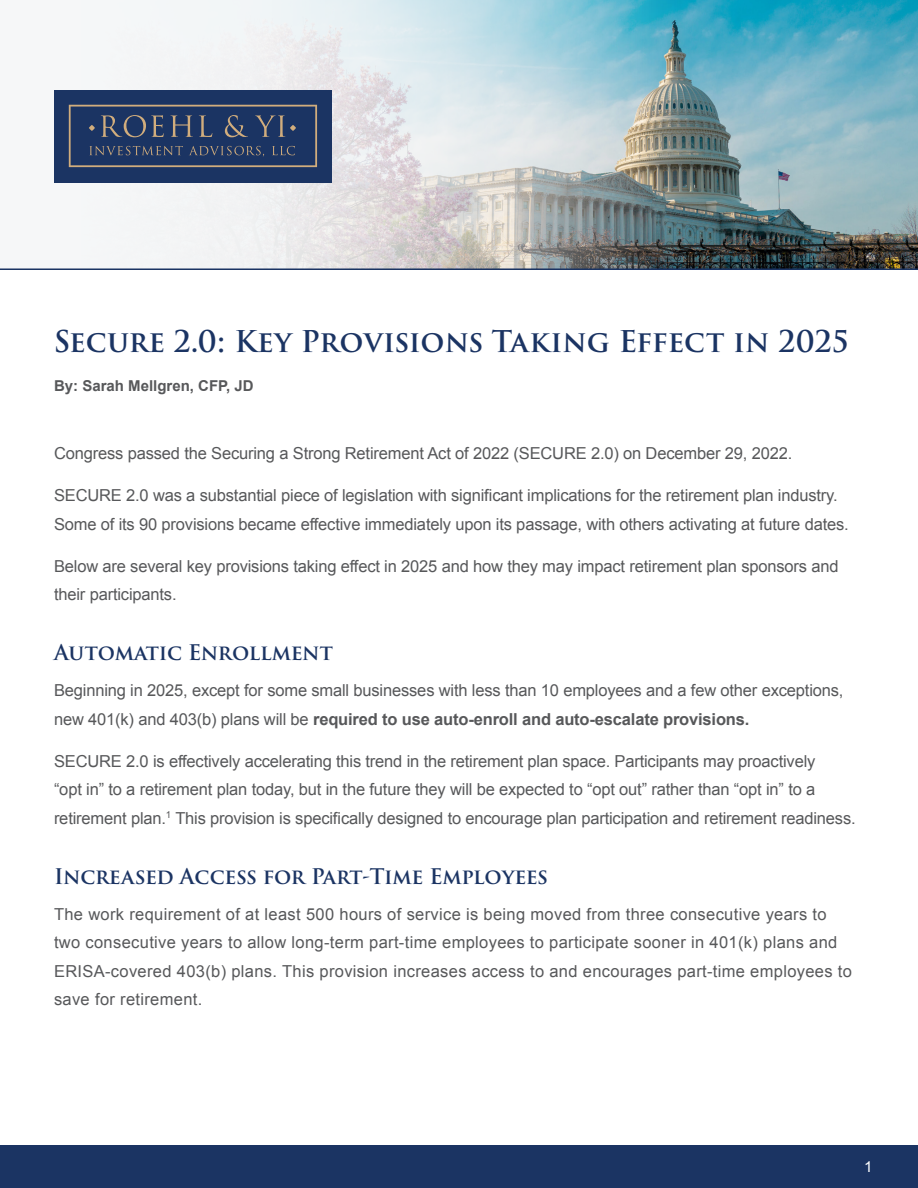
<style>
.page{position:relative;width:918px;height:1188px;background:#fff}
.page>*{position:absolute;margin:0;border:0;box-sizing:border-box;transform-origin:0 0}
.t1{font:600 29.25px "Trajan Pro 3";color:#1b3463}
.t2{font:600 21px "Trajan Pro 3";letter-spacing:-.015em;color:#1b3463}
.t3{font:16.5px/28.5px "Arial";letter-spacing:-.01em;color:#57585a}
.t4{font:16.5px/28.5px "Arial";letter-spacing:.02em;color:#57585a}
.t5{font:700 15px "Arial";color:#57585a}
.t6{font:15px "Arial";color:#fff}
.s1{font-weight:700}
</style>
<div class="page">
<img style="left:850px;top:0;width:68px;height:268px">
<img style="left:88px;top:0;width:762px;height:268px">
<hr style="left:0;top:268px;width:918px;height:2px;background:#1b3463">
<div style="left:54px;top:90px;width:278px;height:93px;background:#1b3463"></div>
<svg style="left:69px;top:105px;width:248px;height:62px"></svg>
<div style="left:0;top:1146px;width:918px;height:42px;background:#1b3463"></div>
<p class="t1" style="left:54px;top:321px;width:796px">Secure 2.0: Key Provisions Taking Effect in 2025</p>
<p class="t5" style="left:54px;top:376px;width:201px">By: Sarah Mellgren, CFP, JD</p>
<p class="t3" style="left:54px;top:439px;width:740px">Congress passed the Securing a Strong Retirement Act of 2022 (SECURE 2.0) on December 29, 2022.</p>
<p class="t3" style="left:54px;top:481px;width:796px">SECURE 2.0 was a substantial piece of legislation with significant implications for the retirement plan industry.<br>Some of its 90 provisions became effective immediately upon its passage, with others activating at future dates.</p>
<p class="t3" style="left:54px;top:552px;width:786px">Below are several key provisions taking effect in 2025 and how they may impact retirement plan sponsors and their participants.</p>
<p class="t2" style="left:54px;top:637px;width:281px">Automatic Enrollment</p>
<p class="t3" style="left:54px;top:676px;width:791px">Beginning in 2025, except for some small businesses with less than 10 employees and a few other exceptions, new 401(k) and 403(b) plans will be <span class="s1">required to use auto-enroll and auto-escalate provisions.</span></p>
<p class="t3" style="left:54px;top:747px;width:803px">SECURE 2.0 is effectively accelerating this trend in the retirement plan space. Participants may proactively<br>“opt in” to a retirement plan today, but in the future they will be expected to “opt out” rather than “opt in” to a retirement plan.<sup>1</sup> This provision is specifically designed to encourage plan participation and retirement readiness.</p>
<p class="t2" style="left:54px;top:861px;width:495px">Increased Access for Part-Time Employees</p>
<p class="t4" style="left:54px;top:900px;width:800px">The work requirement of at least 500 hours of service is being moved from three consecutive years to two consecutive years to allow long-term part-time employees to participate sooner in 401(k) plans and ERISA-covered 403(b) plans. This provision increases access to and encourages part-time employees to save for retirement.</p>
<p class="t6" style="left:864px;top:1157px;width:10px">1</p>
</div>
